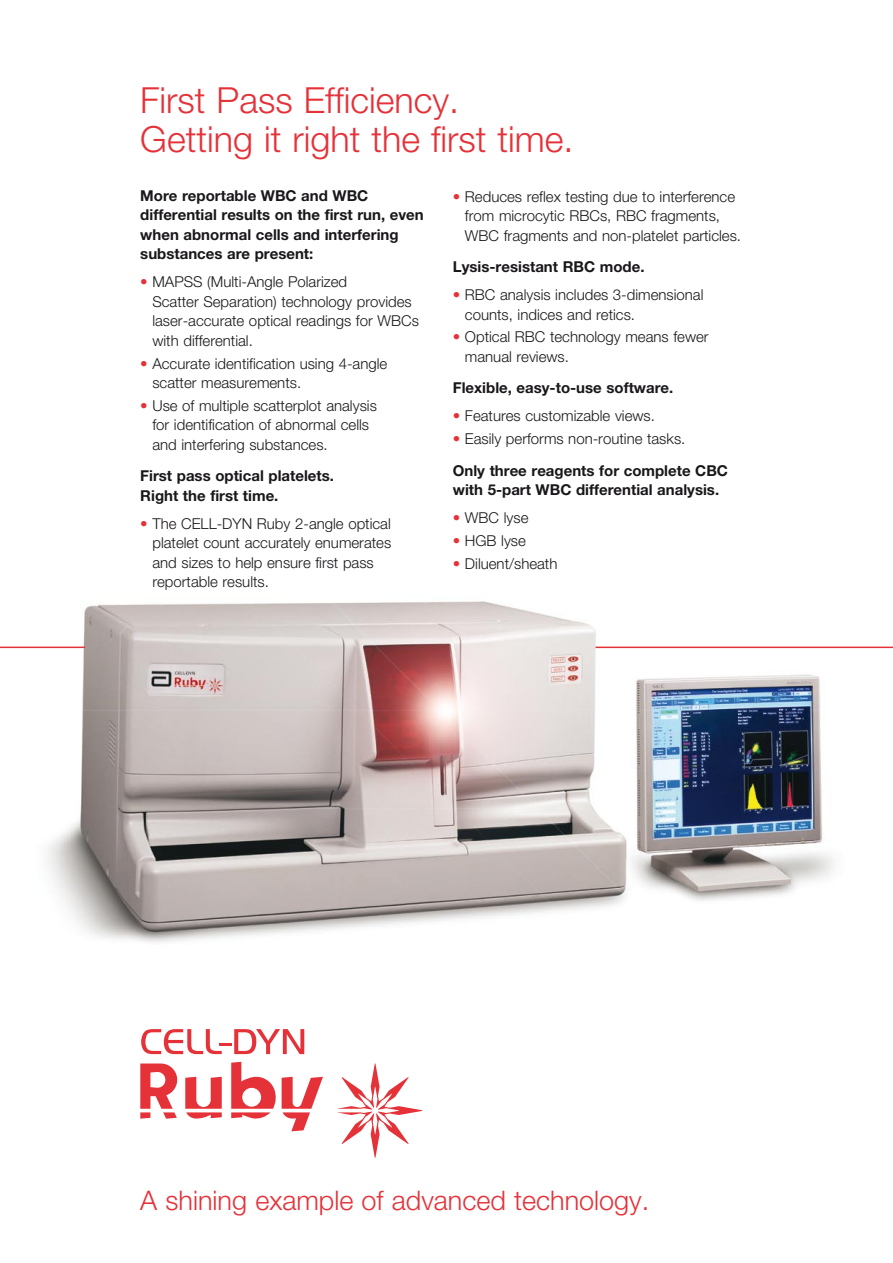
<style>
.page{position:relative;width:893px;height:1263px;background:#fff}
.page>*{position:absolute;margin:0;border:0;box-sizing:border-box;transform-origin:0 0}
.t1{font:300 36px/39px "Helvetica Neue";color:#e53138}
.t2{font:300 27px "Helvetica Neue";color:#e53138}
.t3{font:300 15px/19.5px "Helvetica Neue";color:#1a171b}
.t4{font:700 15px/19.5px "Helvetica Neue";color:#1a171b}
.s1{color:#e53138}
.s2{font-weight:700}
</style>
<div class="page">
<img style="left:36px;top:601px;width:820px;height:341px">
<hr style="left:595px;top:647px;width:298px;height:1px;background:#e53138">
<hr style="left:0;top:647px;width:85px;height:1px;background:#e53138">
<svg style="left:140px;top:1062px;width:282px;height:96px"></svg>
<svg style="left:141px;top:1029px;width:163px;height:25px"></svg>
<h1 class="t1" style="left:140px;top:80px;width:435px">First Pass Efficiency.<br>Getting it right the first time.</h1>
<p class="t4" style="left:140px;top:185px;width:285px">More reportable WBC and WBC differential results on the first run, even when abnormal cells and interfering substances are present:</p>
<p class="t3" style="left:152px;top:272px;width:268px;text-indent:-12px"><span class="s1">•</span> MAPSS (Multi-Angle Polarized<br>Scatter Separation) technology provides laser-accurate optical readings for WBCs with differential.</p>
<p class="t3" style="left:152px;top:353px;width:236px;text-indent:-12px"><span class="s1">•</span> Accurate identification using 4-angle scatter measurements.</p>
<p class="t3" style="left:152px;top:395px;width:226px;text-indent:-12px"><span class="s1">•</span> Use of multiple scatterplot analysis for identification of abnormal cells and interfering substances.</p>
<p class="t4" style="left:140px;top:466px;width:195px">First pass optical platelets.<br>Right the first time.</p>
<p class="t3" style="left:152px;top:513px;width:240px;text-indent:-12px"><span class="s1">•</span> The Cell-Dyn Ruby 2-angle optical platelet count accurately enumerates and sizes to help ensure first pass reportable results.</p>
<p class="t3" style="left:465px;top:186px;width:278px;text-indent:-12px"><span class="s1">•</span> Reduces reflex testing due to interference from microcytic RBCs, RBC fragments,<br>WBC fragments and non-platelet particles.</p>
<p class="t4" style="left:453px;top:257px;width:193px">Lysis-resistant RBC mode.</p>
<p class="t3" style="left:465px;top:285px;width:240px;text-indent:-12px"><span class="s1">•</span> RBC analysis includes 3-dimensional counts, indices and retics.</p>
<p class="t3" style="left:465px;top:327px;width:245px;text-indent:-12px"><span class="s1">•</span> Optical RBC technology means fewer manual reviews.</p>
<p class="t4" style="left:453px;top:378px;width:222px">Flexible, easy-to-use software.</p>
<p class="t3" style="left:453px;top:406px;width:204px"><span class="s1">•</span> Features customizable views.</p>
<p class="t3" style="left:453px;top:423px;width:277px;line-height:31.3px"><span class="s1">•</span> Easily performs non-routine tasks.<br><span class="s2">Only three reagents for complete CBC</span></p>
<p class="t4" style="left:453px;top:480px;width:268px">with 5-part WBC differential analysis.</p>
<p class="t3" style="left:453px;top:508px;width:77px"><span class="s1">•</span> WBC lyse</p>
<p class="t3" style="left:453px;top:530px;width:75px"><span class="s1">•</span> HGB lyse</p>
<p class="t3" style="left:453px;top:553px;width:106px"><span class="s1">•</span> Diluent/sheath</p>
<h2 class="t2" style="left:140px;top:1184px;width:510px">A shining example of advanced technology.</h2>
</div>
